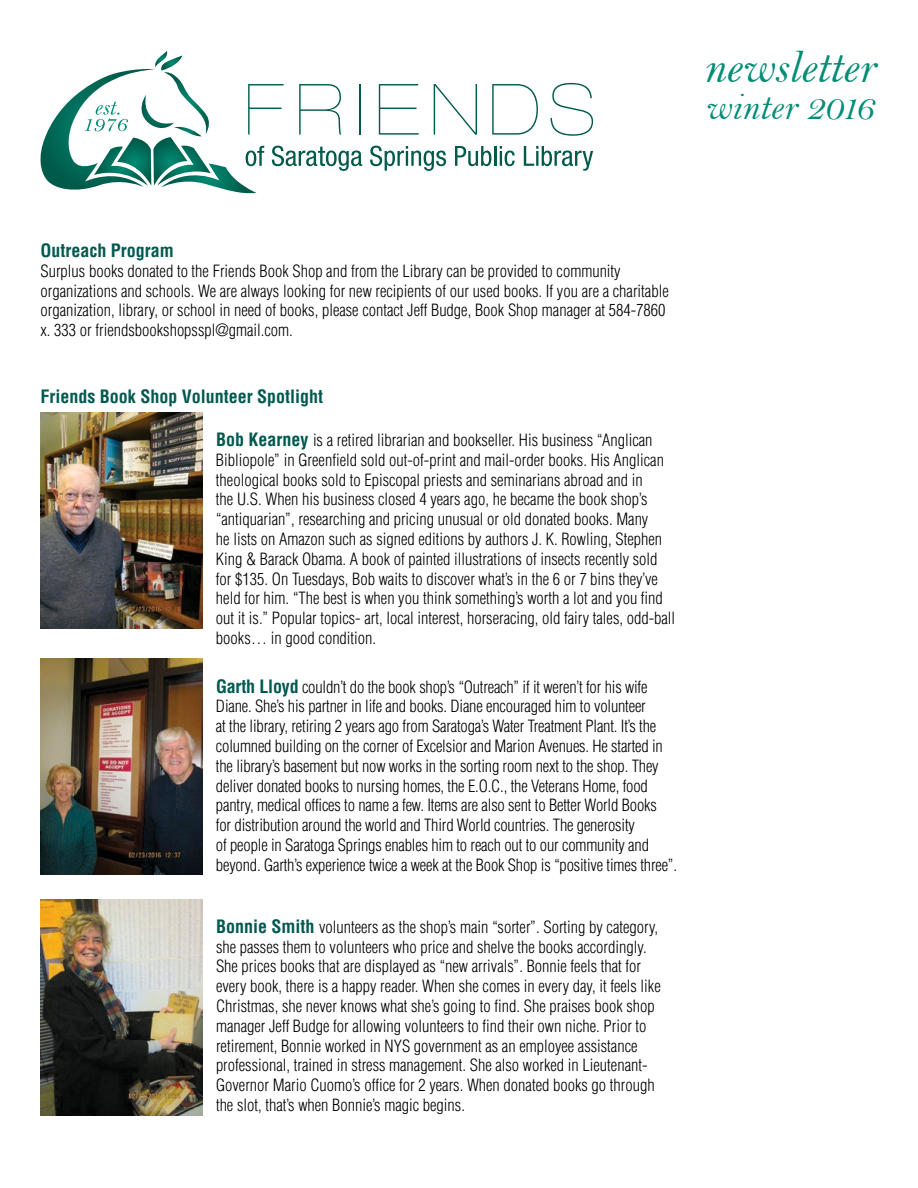
<style>
.page{position:relative;width:918px;height:1188px;background:#fff}
.page>*{position:absolute;margin:0;border:0;box-sizing:border-box;transform-origin:0 0}
.t1{font:46.5px "Bell MT Italic";color:#028c74}
.t2{font:37.5px "Bell MT Italic";color:#028c74}
.t3{font:700 condensed 18px "Helvetica LT Std";color:#00594f}
.t4{font:300 condensed 16.5px/19.8px "Helvetica LT Std";color:#000}
.s1{font-weight:700;font-size:18px;color:#00594f}
</style>
<div class="page">
<svg style="left:379px;top:84px;width:40px;height:51px"></svg>
<svg style="left:434px;top:84px;width:43px;height:51px"></svg>
<svg style="left:492px;top:84px;width:46px;height:51px"></svg>
<svg style="left:551px;top:83px;width:42px;height:53px"></svg>
<svg style="left:370px;top:146px;width:76px;height:25px"></svg>
<svg style="left:455px;top:146px;width:36px;height:20px"></svg>
<hr style="left:494px;top:146px;width:2px;height:20px;background:#005a4a">
<svg style="left:500px;top:146px;width:15px;height:20px"></svg>
<svg style="left:524px;top:146px;width:69px;height:25px"></svg>
<svg style="left:40px;top:51px;width:322px;height:143px"></svg>
<img style="left:40px;top:413px;width:162px;height:216px">
<img style="left:40px;top:659px;width:162px;height:216px">
<img style="left:40px;top:899px;width:162px;height:216px">
<h1 class="t1" style="left:703px;top:39px;width:174px">newsletter</h1>
<h2 class="t2" style="left:705px;top:85px;width:170px">winter 2016</h2>
<p class="t3" style="left:40px;top:239px;width:135px">Outreach Program</p>
<p class="t4" style="left:40px;top:261px;width:630px">Surplus books donated to the Friends Book Shop and from the Library can be provided to community organizations and schools. We are always looking for new recipients of our used books. If you are a charitable organization, library, or school in need of books, please contact Jeff Budge, Book Shop manager at 584-7860 x. 333 or friendsbookshopsspl@gmail.com.</p>
<p class="t3" style="left:40px;top:385px;width:284px">Friends Book Shop Volunteer Spotlight</p>
<p class="t4" style="left:216px;top:430px;width:461px"><span class="s1">Bob Kearney</span> is a retired librarian and bookseller. His business “Anglican Bibliopole” in Greenfield sold out-of-print and mail-order books. His Anglican theological books sold to Episcopal priests and seminarians abroad and in<br>the U.S. When his business closed 4 years ago, he became the book shop’s “antiquarian”, researching and pricing unusual or old donated books. Many<br>he lists on Amazon such as signed editions by authors J. K. Rowling, Stephen King &amp; Barack Obama. A book of painted illustrations of insects recently sold for $135. On Tuesdays, Bob waits to discover what’s in the 6 or 7 bins they’ve held for him. “The best is when you think something’s worth a lot and you find out it is.” Popular topics- art, local interest, horseracing, old fairy tales, odd-ball books… in good condition.</p>
<p class="t4" style="left:216px;top:677px;width:463px"><span class="s1">Garth Lloyd</span> couldn’t do the book shop’s “Outreach” if it weren’t for his wife Diane. She’s his partner in life and books. Diane encouraged him to volunteer<br>at the library, retiring 2 years ago from Saratoga’s Water Treatment Plant. It’s the columned building on the corner of Excelsior and Marion Avenues. He started in the library’s basement but now works in the sorting room next to the shop. They deliver donated books to nursing homes, the E.O.C., the Veterans Home, food pantry, medical offices to name a few. Items are also sent to Better World Books<br>for distribution around the world and Third World countries. The generosity<br>of people in Saratoga Springs enables him to reach out to our community and beyond. Garth’s experience twice a week at the Book Shop is “positive times three”.</p>
<p class="t4" style="left:216px;top:917px;width:446px"><span class="s1">Bonnie Smith</span> volunteers as the shop’s main “sorter”. Sorting by category, she passes them to volunteers who price and shelve the books accordingly.<br>She prices books that are displayed as “new arrivals”. Bonnie feels that for every book, there is a happy reader. When she comes in every day, it feels like Christmas, she never knows what she’s going to find. She praises book shop manager Jeff Budge for allowing volunteers to find their own niche. Prior to retirement, Bonnie worked in NYS government as an employee assistance professional, trained in stress management. She also worked in Lieutenant-Governor Mario Cuomo’s office for 2 years. When donated books go through the slot, that’s when Bonnie’s magic begins.</p>
</div>
